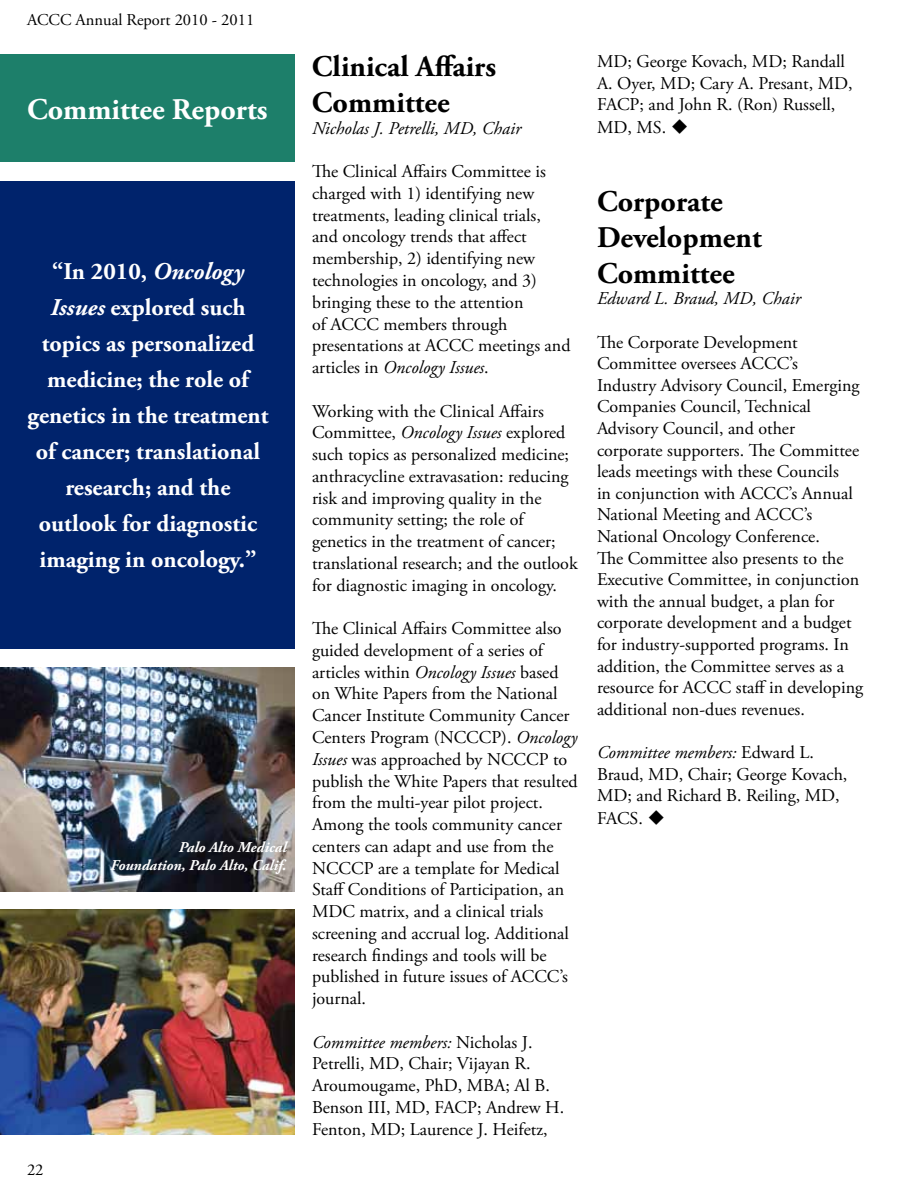
<style>
.page{position:relative;width:918px;height:1188px;background:#fff}
.page>*{position:absolute;margin:0;border:0;box-sizing:border-box;transform-origin:0 0}
.t1{font:700 30px/36px "Adobe Garamond Pro";color:#000}
.t2{font:700 30px "Adobe Garamond Pro";color:#fff}
.t3{font:700 24px/36px "Adobe Garamond Pro";color:#fff;text-align:center}
.t4{font:18px/21.8px "Adobe Garamond Pro";color:#000}
.t5{font:italic 18px "Adobe Garamond Pro";color:#000}
.t6{font:16.5px "Adobe Garamond Pro";color:#000}
.t7{font:italic 700 15px/18px "Adobe Garamond Pro";color:#fff;text-align:right}
.s1{font-style:italic}
</style>
<div class="page">
<div style="left:0;top:54px;width:294px;height:108px;background:#1d7f6a"></div>
<img style="left:0;top:910px;width:294px;height:224px">
<div style="left:0;top:181px;width:294px;height:467px;background:#00236c"></div>
<img style="left:0;top:667px;width:294px;height:225px">
<p class="t6" style="left:27px;top:10px;width:229px">ACCC Annual Report 2010 - 2011</p>
<h1 class="t2" style="left:27px;top:92px;width:242px">Committee Reports</h1>
<h2 class="t3" style="left:28px;top:254px;width:243px">“In 2010, <span class="s1">Oncology<br>Issues</span> explored such topics as personalized medicine; the role of genetics in the treatment of cancer; translational research; and the outlook for diagnostic imaging in oncology.”</h2>
<p class="t7" style="left:111px;top:838px;width:177px">Palo Alto Medical<br>Foundation, Palo Alto, Calif.</p>
<p class="t6" style="left:27px;top:1160px;width:18px">22</p>
<h1 class="t1" style="left:312px;top:49px;width:186px">Clinical Affairs<br>Committee</h1>
<p class="t5" style="left:312px;top:117px;width:211px">Nicholas J. Petrelli, MD, Chair</p>
<p class="t4" style="left:312px;top:161px;width:260px">The Clinical Affairs Committee is charged with 1) identifying new treatments, leading clinical trials, and oncology trends that affect membership, 2) identifying new technologies in oncology, and 3) bringing these to the attention<br>of ACCC members through presentations at ACCC meetings and articles in <span class="s1">Oncology Issues</span>.</p>
<p class="t4" style="left:312px;top:401px;width:267px">Working with the Clinical Affairs Committee, <span class="s1">Oncology Issues</span> explored such topics as personalized medicine; anthracycline extravasation: reducing risk and improving quality in the community setting; the role of genetics in the treatment of cancer; translational research; and the outlook for diagnostic imaging in oncology.</p>
<p class="t4" style="left:312px;top:618px;width:267px">The Clinical Affairs Committee also guided development of a series of articles within <span class="s1">Oncology Issues</span> based on White Papers from the National Cancer Institute Community Cancer Centers Program (NCCCP). <span class="s1">Oncology Issues</span> was approached by NCCCP to publish the White Papers that resulted from the multi-year pilot project.<br>Among the tools community cancer centers can adapt and use from the NCCCP are a template for Medical Staff Conditions of Participation, an MDC matrix, and a clinical trials screening and accrual log. Additional research findings and tools will be published in future issues of ACCC’s journal.</p>
<p class="t4" style="left:312px;top:1032px;width:254px"><span class="s1">Committee members:</span> Nicholas J.<br>Petrelli, MD, Chair; Vijayan R.<br>Aroumougame, PhD, MBA; Al B.<br>Benson III, MD, FACP; Andrew H.<br>Fenton, MD; Laurence J. Heifetz,</p>
<p class="t4" style="left:597px;top:51px;width:257px">MD; George Kovach, MD; Randall<br>A. Oyer, MD; Cary A. Presant, MD,<br>FACP; and John R. (Ron) Russell,<br>MD, MS. ◆</p>
<h1 class="t1" style="left:597px;top:184px;width:166px">Corporate<br>Development<br>Committee</h1>
<p class="t5" style="left:597px;top:288px;width:205px">Edward L. Braud, MD, Chair</p>
<p class="t4" style="left:597px;top:332px;width:268px">The Corporate Development Committee oversees ACCC’s<br>Industry Advisory Council, Emerging Companies Council, Technical Advisory Council, and other corporate supporters. The Committee leads meetings with these Councils<br>in conjunction with ACCC’s Annual National Meeting and ACCC’s National Oncology Conference.<br>The Committee also presents to the Executive Committee, in conjunction with the annual budget, a plan for corporate development and a budget for industry-supported programs. In addition, the Committee serves as a resource for ACCC staff in developing additional non-dues revenues.</p>
<p class="t4" style="left:597px;top:742px;width:252px"><span class="s1">Committee members:</span> Edward L.<br>Braud, MD, Chair; George Kovach,<br>MD; and Richard B. Reiling, MD,<br>FACS. ◆</p>
</div>
